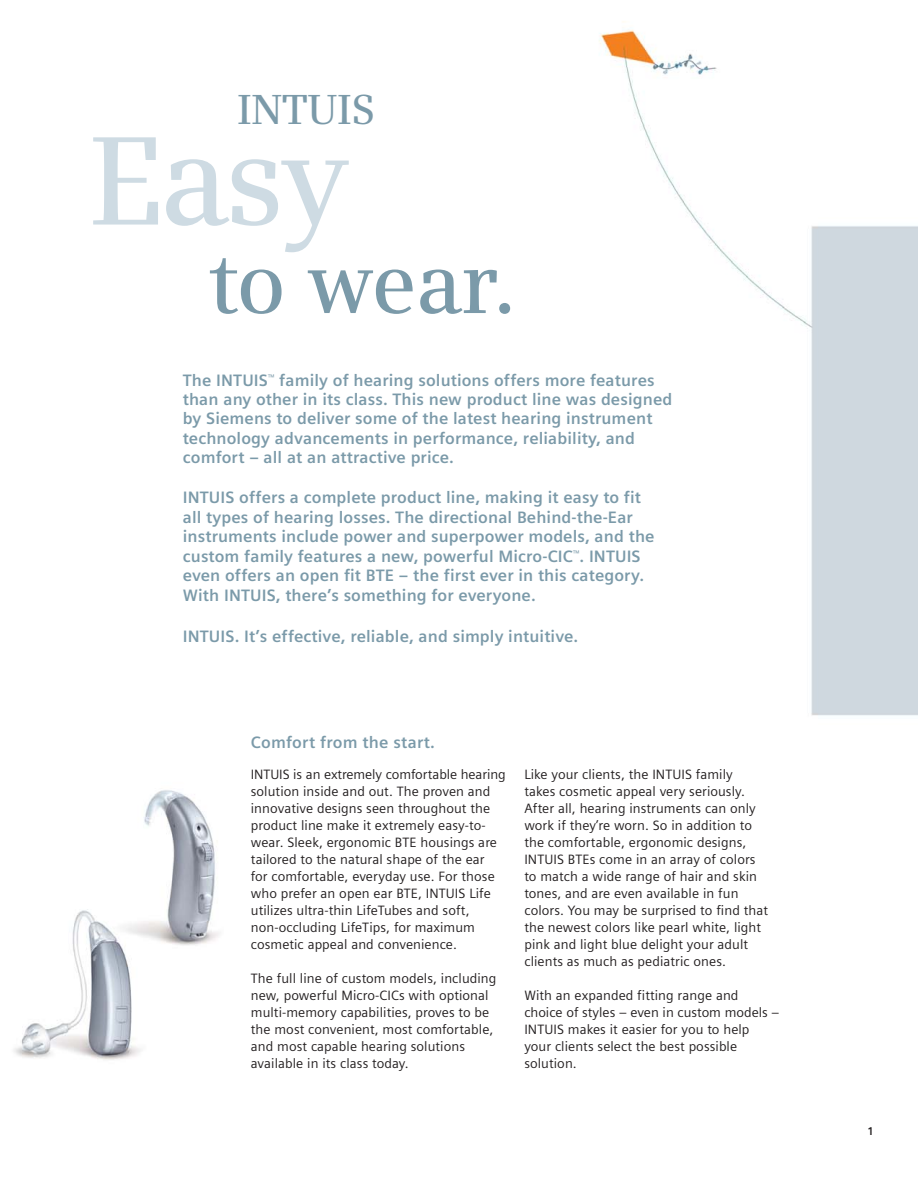
<style>
.page{position:relative;width:918px;height:1188px;background:#fff}
.page>*{position:absolute;margin:0;border:0;box-sizing:border-box;transform-origin:0 0}
.t1{font:600 126px "Siemens Serif";color:#cedbe3}
.t2{font:600 84px "Siemens Serif";letter-spacing:-.015em;color:#7b9aa9}
.t3{font:600 42px "Siemens Serif";letter-spacing:-.01em;color:#7b9aa9}
.t4{font:700 16.5px/19.5px "Siemens Sans";letter-spacing:.005em;color:#7b9aa9}
.t5{font:13.5px/17px "Siemens Sans";letter-spacing:.005em;color:#231f20}
.t6{font:700 11.25px "Siemens Sans";color:#231f20}
</style>
<div class="page">
<img style="left:14px;top:21px;width:904px;height:1039px">
<h3 class="t3" style="left:237px;top:94px;width:140px">INTUIS</h3>
<h1 class="t1" style="left:89px;top:132px;width:261px">Easy</h1>
<h2 class="t2" style="left:207px;top:251px;width:311px">to wear.</h2>
<p class="t4" style="left:183px;top:372px;width:491px">The INTUIS<sup>™</sup> family of hearing solutions offers more features than any other in its class. This new product line was designed by Siemens to deliver some of the latest hearing instrument technology advancements in performance, reliability, and comfort – all at an attractive price.</p>
<p class="t4" style="left:183px;top:490px;width:473px">INTUIS offers a complete product line, making it easy to fit all types of hearing losses. The directional Behind-the-Ear instruments include power and superpower models, and the custom family features a new, powerful Micro-CIC<sup>™</sup>. INTUIS even offers an open fit BTE – the first ever in this category.<br>With INTUIS, there’s something for everyone.</p>
<p class="t4" style="left:183px;top:628px;width:397px">INTUIS. It’s effective, reliable, and simply intuitive.</p>
<p class="t4" style="left:251px;top:734px;width:186px">Comfort from the start.</p>
<p class="t5" style="left:251px;top:768px;width:256px">INTUIS is an extremely comfortable hearing solution inside and out. The proven and innovative designs seen throughout the product line make it extremely easy-to&shy;wear. Sleek, ergonomic BTE housings are tailored to the natural shape of the ear<br>for comfortable, everyday use. For those who prefer an open ear BTE, INTUIS Life utilizes ultra-thin LifeTubes and soft, non-occluding LifeTips, for maximum cosmetic appeal and convenience.</p>
<p class="t5" style="left:251px;top:972px;width:247px">The full line of custom models, including new, powerful Micro-CICs with optional multi-memory capabilities, proves to be the most convenient, most comfortable, and most capable hearing solutions available in its class today.</p>
<p class="t5" style="left:524px;top:768px;width:245px">Like your clients, the INTUIS family<br>takes cosmetic appeal very seriously.<br>After all, hearing instruments can only work if they’re worn. So in addition to the comfortable, ergonomic designs, INTUIS BTEs come in an array of colors to match a wide range of hair and skin tones, and are even available in fun colors. You may be surprised to find that the newest colors like pearl white, light pink and light blue delight your adult clients as much as pediatric ones.</p>
<p class="t5" style="left:524px;top:989px;width:257px">With an expanded fitting range and choice of styles – even in custom models –<br>INTUIS makes it easier for you to help your clients select the best possible solution.</p>
<p class="t6" style="left:867px;top:1127px;width:8px">1</p>
</div>
